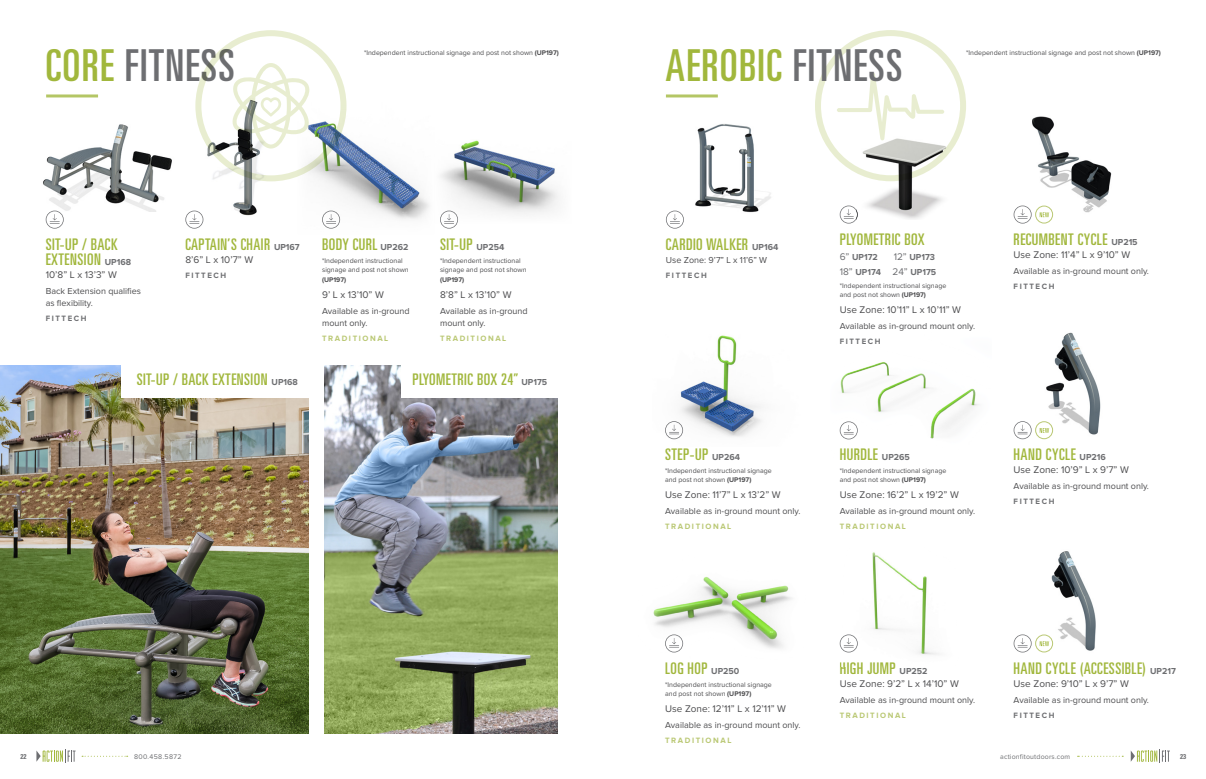
<style>
.page{position:relative;width:1206px;height:779px;background:#fff}
.page>*{position:absolute;margin:0;border:0;box-sizing:border-box;transform-origin:0 0}
.t1{font:ultra-condensed 44px "Univers LT Std";letter-spacing:.03em;color:#a1b73c}
.t2{font:ultra-condensed 44px "Univers LT Std";letter-spacing:.03em;color:#6d6e71}
.t3{font:ultra-condensed 16px/15px "Univers LT Std";letter-spacing:.03em;color:#a1b73c}
.t4{font:10px "Proxima Nova";color:#4d4d4f}
.t5{font:9px/12px "Proxima Nova";color:#4d4d4f}
.t6{font:700 9px/15px "Proxima Nova";color:#6d6e71;text-align:right}
.t7{font:700 8px "Proxima Nova";letter-spacing:.2em;color:#bac874}
.t8{font:700 8px "Proxima Nova";letter-spacing:.2em;color:#6d6e71}
.t9{font:7px/9px "Proxima Nova";color:#4d4d4f}
.t10{font:7px "Proxima Nova";letter-spacing:.025em;color:#6d6e71}
.t11{font:700 7px "Proxima Nova";color:#4d4d4f}
.t12{font:7px "Proxima Nova";letter-spacing:.05em;color:#6d6e71}
.t13{font:700 condensed 7px "Univers";color:#6d6e71}
.s1{color:#a1b73c}
.s2{color:#6d6e71}
.s3{font-weight:700}
.s4{font-family:"Proxima Nova";font-weight:700;font-stretch:normal;font-size:9px;color:#6d6e71}
.s5{font-weight:400;font-size:10px}
</style>
<div class="page">
<svg style="left:82px;top:755px;width:46px;height:1px"></svg>
<svg style="left:36px;top:749px;width:40px;height:13px"></svg>
<svg style="left:1078px;top:755px;width:45px;height:1px"></svg>
<svg style="left:1131px;top:749px;width:39px;height:13px"></svg>
<img style="left:1021px;top:116px;width:33px;height:108px">
<img style="left:653px;top:576px;width:139px;height:77px">
<img style="left:695px;top:124px;width:76px;height:89px">
<img style="left:672px;top:335px;width:90px;height:105px">
<svg style="left:666px;top:210px;width:18px;height:18px"></svg>
<svg style="left:665px;top:421px;width:18px;height:18px"></svg>
<svg style="left:840px;top:638px;width:2px;height:11px"></svg>
<img style="left:842px;top:552px;width:97px;height:103px">
<img style="left:1013px;top:332px;width:88px;height:108px">
<svg style="left:665px;top:634px;width:18px;height:18px"></svg>
<img style="left:1013px;top:551px;width:83px;height:102px">
<img style="left:839px;top:362px;width:140px;height:78px">
<svg style="left:840px;top:421px;width:18px;height:18px"></svg>
<svg style="left:1014px;top:634px;width:18px;height:18px"></svg>
<svg style="left:840px;top:205px;width:17px;height:18px"></svg>
<hr style="left:666px;top:94px;width:52px;height:3px;background:#a1b73c">
<img style="left:324px;top:366px;width:234px;height:367px">
<img style="left:857px;top:199px;width:86px;height:20px">
<img style="left:440px;top:140px;width:119px;height:74px">
<img style="left:324px;top:138px;width:105px;height:91px">
<img style="left:43px;top:124px;width:129px;height:87px">
<hr style="left:46px;top:94px;width:52px;height:3px;background:#a1b73c">
<svg style="left:196px;top:30px;width:151px;height:151px"></svg>
<svg style="left:185px;top:210px;width:17px;height:18px"></svg>
<svg style="left:440px;top:210px;width:18px;height:18px"></svg>
<svg style="left:322px;top:210px;width:18px;height:18px"></svg>
<img style="left:195px;top:98px;width:95px;height:126px">
<svg style="left:46px;top:210px;width:18px;height:18px"></svg>
<img style="left:0;top:366px;width:308px;height:367px">
<div style="left:401px;top:363px;width:161px;height:35px;background:#fff"></div>
<div style="left:121px;top:361px;width:189px;height:37px;background:#fff"></div>
<svg style="left:1014px;top:128px;width:98px;height:95px"></svg>
<div style="left:1035px;top:205px;width:18px;height:18px;border:1px solid #bac874;border-radius:50%"></div>
<svg style="left:1040px;top:428px;width:9px;height:5px"></svg>
<div style="left:1035px;top:421px;width:18px;height:18px;border:1px solid #bac874;border-radius:50%"></div>
<svg style="left:1040px;top:641px;width:9px;height:5px"></svg>
<div style="left:1035px;top:634px;width:18px;height:18px;border:1px solid #bac874;border-radius:50%"></div>
<svg style="left:815px;top:30px;width:151px;height:169px"></svg>
<h1 class="t2" style="left:46px;top:40px;width:190px"><span class="s1">CORE</span> FITNESS</h1>
<h1 class="t1" style="left:666px;top:40px;width:238px">AEROBIC <span class="s2">FITNESS</span></h1>
<p class="t9" style="left:364px;top:48px;width:196px">*Independent instructional signage and post not shown <span class="s3">(UP197)</span></p>
<p class="t9" style="left:966px;top:48px;width:196px">*Independent instructional signage and post not shown <span class="s3">(UP197)</span></p>
<h2 class="t3" style="left:46px;top:236px;width:87px">SIT-UP / BACK<br>EXTENSION <span class="s4">UP168</span></h2>
<h3 class="t4" style="left:46px;top:269px;width:73px">10’8” L x 13’3” W</h3>
<p class="t5" style="left:46px;top:285px;width:97px">Back Extension qualifies as flexibility.</p>
<p class="t8" style="left:46px;top:313px;width:42px">FITTECH</p>
<h2 class="t3" style="left:185px;top:236px;width:116px">CAPTAIN’S CHAIR <span class="s4">UP167</span></h2>
<h3 class="t4" style="left:185px;top:254px;width:69px">8’6” L x 10’7” W</h3>
<p class="t8" style="left:185px;top:270px;width:42px">FITTECH</p>
<h2 class="t3" style="left:322px;top:236px;width:88px">BODY CURL <span class="s4">UP262</span></h2>
<p class="t9" style="left:322px;top:256px;width:88px">*Independent instructional signage and post not shown</p>
<p class="t11" style="left:322px;top:275px;width:26px">(UP197)</p>
<h3 class="t4" style="left:322px;top:289px;width:63px">9’ L x 13’10” W</h3>
<p class="t5" style="left:322px;top:305px;width:89px">Available as in-ground mount only.</p>
<p class="t7" style="left:322px;top:333px;width:68px">TRADITIONAL</p>
<h2 class="t3" style="left:440px;top:236px;width:66px">SIT-UP <span class="s4">UP254</span></h2>
<p class="t9" style="left:440px;top:256px;width:88px">*Independent instructional signage and post not shown</p>
<p class="t11" style="left:440px;top:275px;width:26px">(UP197)</p>
<h3 class="t4" style="left:440px;top:289px;width:73px">8’8” L x 13’10” W</h3>
<p class="t5" style="left:440px;top:305px;width:89px">Available as in-ground mount only.</p>
<p class="t7" style="left:440px;top:333px;width:68px">TRADITIONAL</p>
<h2 class="t3" style="left:666px;top:236px;width:114px">CARDIO WALKER <span class="s4">UP164</span></h2>
<p class="t5" style="left:666px;top:254px;width:103px">Use Zone: 9’7” L x 11’6” W</p>
<p class="t8" style="left:666px;top:270px;width:42px">FITTECH</p>
<h2 class="t3" style="left:840px;top:231px;width:86px">PLYOMETRIC BOX</h2>
<p class="t6" style="left:840px;top:249px;width:40px"><span class="s5">6”</span> UP172</p>
<p class="t6" style="left:840px;top:249px;width:98px"><span class="s5">12”</span> UP173<br><span class="s5">18”</span> UP174 <span class="s5">24”</span> UP175</p>
<p class="t9" style="left:840px;top:281px;width:108px">*Independent instructional signage and post not shown <span class="s3">(UP197)</span></p>
<h3 class="t4" style="left:840px;top:304px;width:123px">Use Zone: 10’11” L x 10’11” W</h3>
<p class="t5" style="left:840px;top:320px;width:137px">Available as in-ground mount only.</p>
<p class="t8" style="left:840px;top:336px;width:42px">FITTECH</p>
<h2 class="t3" style="left:1014px;top:231px;width:126px">RECUMBENT CYCLE <span class="s4">UP215</span></h2>
<h3 class="t4" style="left:1014px;top:249px;width:118px">Use Zone: 11’4” L x 9’10” W</h3>
<p class="t5" style="left:1014px;top:265px;width:137px">Available as in-ground mount only.</p>
<p class="t8" style="left:1014px;top:281px;width:42px">FITTECH</p>
<h2 class="t3" style="left:137px;top:372px;width:163px">SIT-UP / BACK EXTENSION <span class="s4">UP168</span></h2>
<h2 class="t3" style="left:412px;top:372px;width:136px">PLYOMETRIC BOX 24” <span class="s4">UP175</span></h2>
<h2 class="t3" style="left:665px;top:447px;width:76px">STEP-UP <span class="s4">UP264</span></h2>
<p class="t9" style="left:665px;top:466px;width:108px">*Independent instructional signage and post not shown <span class="s3">(UP197)</span></p>
<h3 class="t4" style="left:665px;top:489px;width:117px">Use Zone: 11’7” L x 13’2” W</h3>
<p class="t5" style="left:665px;top:505px;width:137px">Available as in-ground mount only.</p>
<p class="t7" style="left:665px;top:522px;width:68px">TRADITIONAL</p>
<h2 class="t3" style="left:840px;top:447px;width:72px">HURDLE <span class="s4">UP265</span></h2>
<p class="t9" style="left:840px;top:466px;width:108px">*Independent instructional signage and post not shown <span class="s3">(UP197)</span></p>
<h3 class="t4" style="left:840px;top:489px;width:121px">Use Zone: 16’2” L x 19’2” W</h3>
<p class="t5" style="left:840px;top:505px;width:137px">Available as in-ground mount only.</p>
<p class="t7" style="left:840px;top:522px;width:68px">TRADITIONAL</p>
<h2 class="t3" style="left:1014px;top:447px;width:94px">HAND CYCLE <span class="s4">UP216</span></h2>
<h3 class="t4" style="left:1014px;top:464px;width:117px">Use Zone: 10’9” L x 9’7” W</h3>
<p class="t5" style="left:1014px;top:480px;width:137px">Available as in-ground mount only.</p>
<p class="t8" style="left:1014px;top:497px;width:42px">FITTECH</p>
<h2 class="t3" style="left:665px;top:660px;width:76px">LOG HOP <span class="s4">UP250</span></h2>
<p class="t9" style="left:665px;top:679px;width:108px">*Independent instructional signage and post not shown <span class="s3">(UP197)</span></p>
<h3 class="t4" style="left:665px;top:702px;width:122px">Use Zone: 12’11” L x 12’11” W</h3>
<p class="t5" style="left:665px;top:718px;width:137px">Available as in-ground mount only.</p>
<p class="t7" style="left:665px;top:735px;width:68px">TRADITIONAL</p>
<h2 class="t3" style="left:840px;top:660px;width:89px">HIGH JUMP <span class="s4">UP252</span></h2>
<h3 class="t4" style="left:840px;top:677px;width:121px">Use Zone: 9’2” L x 14’10” W</h3>
<p class="t5" style="left:840px;top:693px;width:137px">Available as in-ground mount only.</p>
<p class="t7" style="left:840px;top:710px;width:68px">TRADITIONAL</p>
<h2 class="t3" style="left:1014px;top:660px;width:164px">HAND CYCLE (ACCESSIBLE) <span class="s4">UP217</span></h2>
<h3 class="t4" style="left:1014px;top:677px;width:117px">Use Zone: 9’10” L x 9’7” W</h3>
<p class="t5" style="left:1014px;top:693px;width:137px">Available as in-ground mount only.</p>
<p class="t8" style="left:1014px;top:710px;width:42px">FITTECH</p>
<p class="t13" style="left:21px;top:752px;width:8px">22</p>
<p class="t12" style="left:134px;top:752px;width:49px">800.458.5872</p>
<p class="t10" style="left:1000px;top:752px;width:72px">actionfitoutdoors.com</p>
<p class="t13" style="left:1180px;top:752px;width:8px">23</p>
</div>
